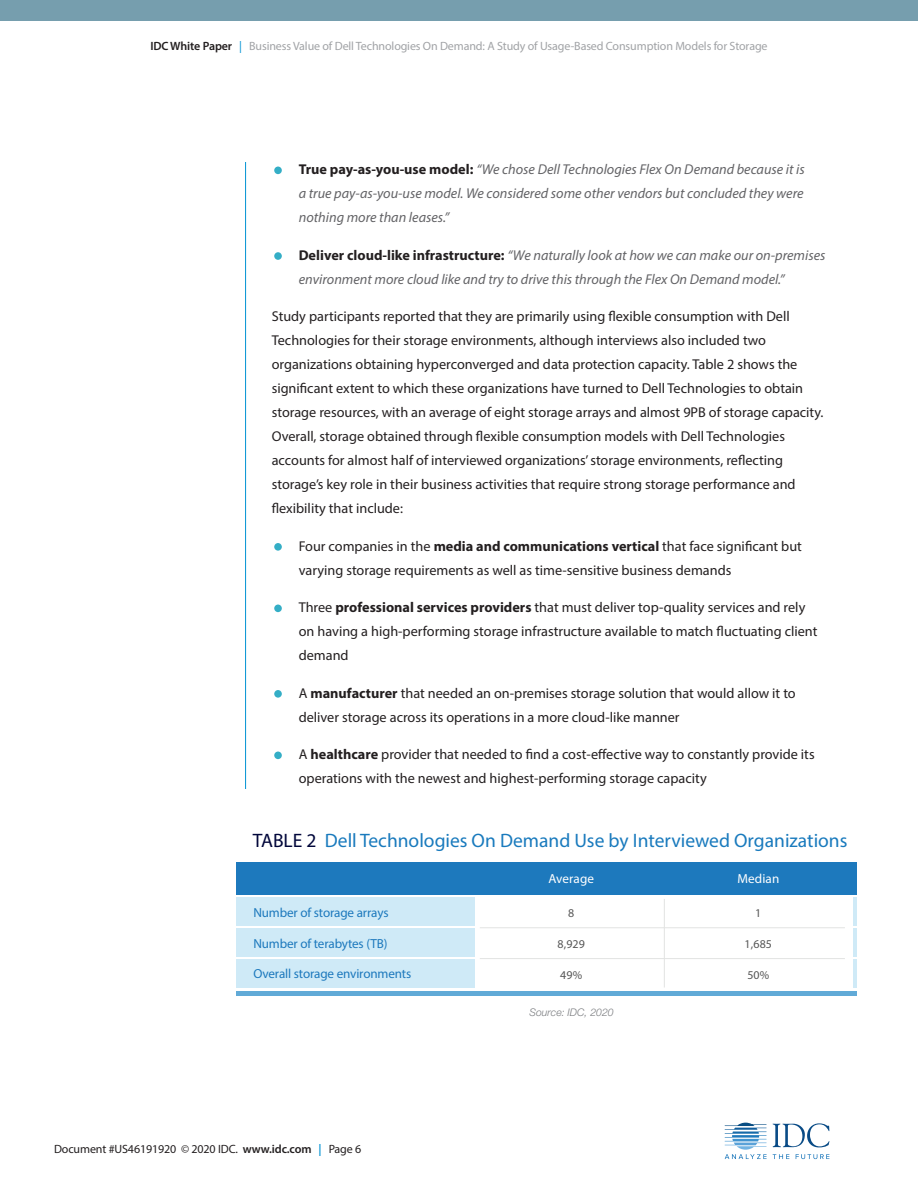
<style>
.page{position:relative;width:918px;height:1188px;background:#fff}
.page>*{position:absolute;margin:0;border:0;box-sizing:border-box;transform-origin:0 0}
.Figure_Title{font:19.5px "Myriad Pro";color:#197abd}
.t1{font:14.25px/24px "Myriad Pro";color:#231f20}
.t2{font:italic 14.25px/24px "Myriad Pro";color:#636366;text-align:justify}
.t3{font:13.2px "Myriad Pro";letter-spacing:-.01em;color:#1d79bd}
.t4{font:13.2px "Myriad Pro";letter-spacing:.01em;color:#fff}
.t5{font:12px "Myriad Pro";letter-spacing:-.01em;color:#a1a3a6}
.t6{font:12px "Myriad Pro";letter-spacing:-.01em;color:#231f20}
.t7{font:12px "Myriad Pro";letter-spacing:.01em;color:#565656}
.t8{font:italic 300 10.5px "Helvetica Neue";color:#7c7e81}
.s1{font-weight:600;color:#231f20}
.s2{color:#0092d3}
.s3{font-weight:700;font-style:normal;color:#231f20}
.s4{font-weight:700}
.s5{color:#00063a}
.s6{font-weight:600}
.s7{font-weight:600;color:#0092d3}
</style>
<div class="page">
<hr style="left:245px;top:162px;width:1px;height:911px;background:#0092d3">
<div style="left:0;top:0;width:918px;height:21px;background:#769eae"></div>
<svg style="left:773px;top:1123px;width:57px;height:24px"></svg>
<svg style="left:773px;top:1154px;width:16px;height:5px"></svg>
<svg style="left:796px;top:1154px;width:33px;height:5px"></svg>
<svg style="left:725px;top:1123px;width:42px;height:36px"></svg>
<div style="left:274px;top:167px;width:8px;height:7px;background:#34aec6;border-radius:50%"></div>
<div style="left:274px;top:252px;width:8px;height:8px;background:#34aec6;border-radius:50%"></div>
<div style="left:274px;top:543px;width:8px;height:8px;background:#34aec6;border-radius:50%"></div>
<div style="left:274px;top:605px;width:8px;height:7px;background:#34aec6;border-radius:50%"></div>
<div style="left:274px;top:690px;width:8px;height:8px;background:#34aec6;border-radius:50%"></div>
<div style="left:274px;top:752px;width:8px;height:7px;background:#34aec6;border-radius:50%"></div>
<div style="left:224px;top:789px;width:30px;height:311px;background:#fff"></div>
<div style="left:236px;top:862px;width:621px;height:32px;background:#1d79bd"></div>
<div style="left:236px;top:991px;width:621px;height:5px;background:#61aad7"></div>
<div style="left:236px;top:897px;width:239px;height:29px;background:#cfeaf7"></div>
<div style="left:236px;top:928px;width:239px;height:29px;background:#cfeaf7"></div>
<div style="left:236px;top:959px;width:239px;height:29px;background:#cfeaf7"></div>
<hr style="left:480px;top:927px;width:365px;height:1px;background:#e2e3e2">
<hr style="left:480px;top:958px;width:365px;height:1px;background:#e2e3e2">
<hr style="left:664px;top:899px;width:1px;height:89px;background:#e2e3e2">
<hr style="left:853px;top:897px;width:3px;height:29px;background:#cfeaf7">
<hr style="left:853px;top:928px;width:3px;height:29px;background:#cfeaf7">
<hr style="left:853px;top:959px;width:3px;height:29px;background:#cfeaf7">
<p class="t5" style="left:150px;top:39px;width:619px"><span class="s1">IDC White Paper</span> <span class="s2">|</span> Business Value of Dell Technologies On Demand: A Study of Usage-Based Consumption Models for Storage</p>
<p class="t2" style="left:299px;top:157px;width:508px;text-indent:-27px"><span class="s3">• True pay-as-you-use model:</span> “We chose Dell Technologies Flex On Demand because it is a true pay-as-you-use model. We considered some other vendors but concluded they were nothing more than leases.”</p>
<p class="t2" style="left:299px;top:243px;width:528px;text-indent:-27px"><span class="s3">• Deliver cloud-like infrastructure:</span> “We naturally look at how we can make our on-premises environment more cloud like and try to drive this through the Flex On Demand model.”</p>
<p class="t1" style="left:272px;top:304px;width:553px">Study participants reported that they are primarily using flexible consumption with Dell Technologies for their storage environments, although interviews also included two organizations obtaining hyperconverged and data protection capacity. Table 2 shows the significant extent to which these organizations have turned to Dell Technologies to obtain storage resources, with an average of eight storage arrays and almost 9PB of storage capacity.<br>Overall, storage obtained through flexible consumption models with Dell Technologies accounts for almost half of interviewed organizations’ storage environments, reflecting storage’s key role in their business activities that require strong storage performance and flexibility that include:</p>
<p class="t1" style="left:299px;top:534px;width:505px;text-indent:-27px">• Four companies in the <span class="s4">media and communications vertical</span> that face significant but varying storage requirements as well as time-sensitive business demands</p>
<p class="t1" style="left:299px;top:595px;width:520px;text-indent:-27px">• Three <span class="s4">professional services providers</span> that must deliver top-quality services and rely on having a high-performing storage infrastructure available to match fluctuating client demand</p>
<p class="t1" style="left:299px;top:681px;width:499px;text-indent:-27px">• A <span class="s4">manufacturer</span> that needed an on-premises storage solution that would allow it to deliver storage across its operations in a more cloud-like manner</p>
<p class="t1" style="left:299px;top:742px;width:517px;text-indent:-27px">• A <span class="s4">healthcare</span> provider that needed to find a cost-effective way to constantly provide its operations with the newest and highest-performing storage capacity</p>
<p class="Figure_Title" style="left:253px;top:829px;width:596px"><span class="s5">TABLE 2</span> Dell Technologies On Demand Use by Interviewed Organizations</p>
<p class="t3" style="left:253px;top:904px;width:137px">Number of storage arrays</p>
<p class="t3" style="left:253px;top:935px;width:136px">Number of terabytes (TB)</p>
<p class="t3" style="left:253px;top:965px;width:160px">Overall storage environments</p>
<p class="t6" style="left:54px;top:1141px;width:309px">Document #US46191920 © 2020 IDC. <span class="s6">www.idc.com</span> <span class="s7">|</span> Page 6</p>
<p class="t4" style="left:548px;top:870px;width:47px">Average</p>
<p class="t4" style="left:737px;top:870px;width:43px">Median</p>
<p class="t7" style="left:568px;top:905px;width:8px">8</p>
<p class="t7" style="left:755px;top:905px;width:8px">1</p>
<p class="t7" style="left:558px;top:936px;width:29px">8,929</p>
<p class="t7" style="left:745px;top:936px;width:29px">1,685</p>
<p class="t7" style="left:560px;top:967px;width:23px">49%</p>
<p class="t7" style="left:747px;top:967px;width:23px">50%</p>
<p class="t8" style="left:530px;top:1006px;width:86px">Source: IDC, 2020</p>
</div>
